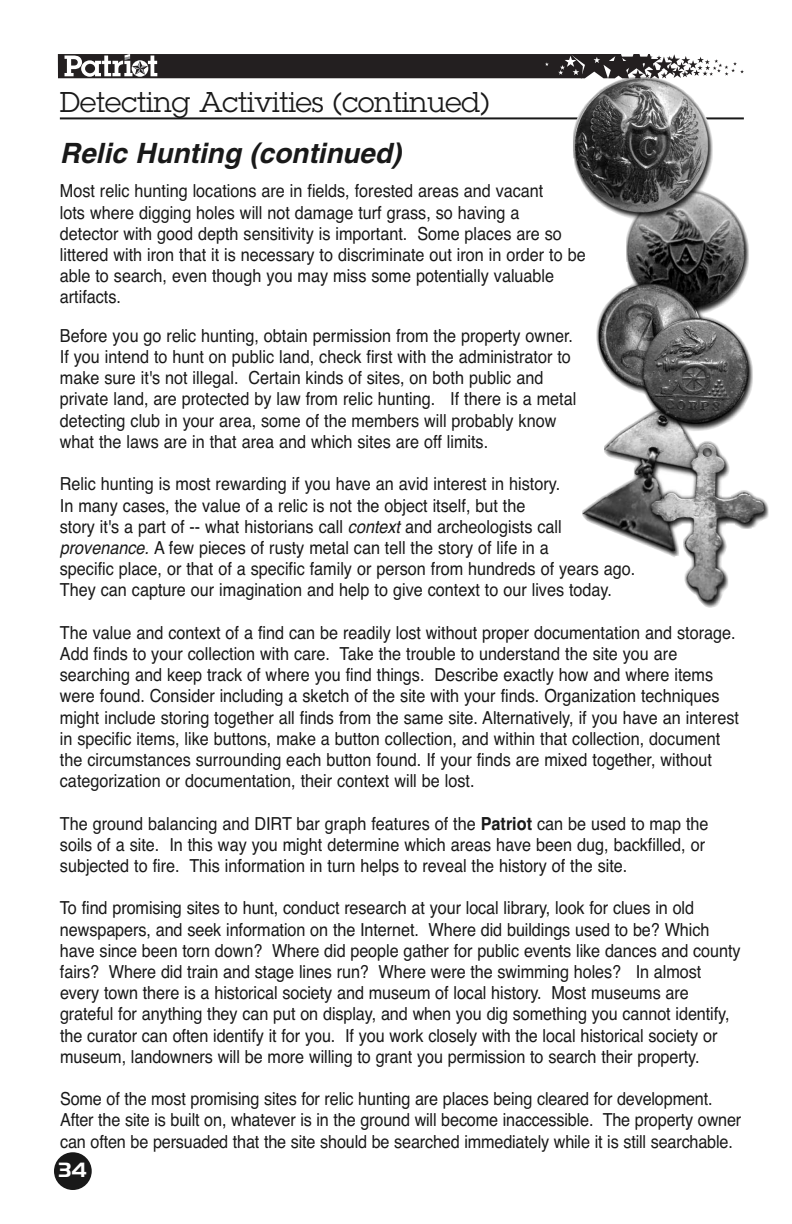
<style>
.page{position:relative;width:792px;height:1224px;background:#fff}
.page>*{position:absolute;margin:0;border:0;box-sizing:border-box;transform-origin:0 0}
.t1{font:28px "Lubalin Graph";color:#191919}
.t2{font:italic 700 28px "Helvetica";color:#191919}
.t3{font:20px "Handel Gothic BT";color:#fff}
.t4{font:18px/21.2px "Helvetica";color:#191919;scale:.9 1}
.s1{font-style:italic}
.s2{font-weight:700}
</style>
<div class="page">
<div style="left:54px;top:1152px;width:38px;height:38px;background:#191919;border-radius:50%"></div>
<hr style="left:60px;top:117px;width:684px;height:2px;background:#191919">
<img style="left:573px;top:78px;width:180px;height:479px">
<svg style="left:58px;top:54px;width:686px;height:24px;background:#4b4849"></svg>
<h1 class="t1" style="left:60px;top:86px;width:431px">Detecting Activities (continued)</h1>
<h1 class="t2" style="left:60px;top:143px;width:343px">Relic Hunting (continued)</h1>
<p class="t4" style="left:60px;top:181px;width:586px">Most relic hunting locations are in fields, forested areas and vacant<br>lots where digging holes will not damage turf grass, so having a<br>detector with good depth sensitivity is important. Some places are so littered with iron that it is necessary to discriminate out iron in order to be able to search, even though you may miss some potentially valuable artifacts.</p>
<p class="t4" style="left:60px;top:325px;width:575px">Before you go relic hunting, obtain permission from the property owner.<br>If you intend to hunt on public land, check first with the administrator to make sure it's not illegal. Certain kinds of sites, on both public and private land, are protected by law from relic hunting. If there is a metal detecting club in your area, some of the members will probably know what the laws are in that area and which sites are off limits.</p>
<p class="t4" style="left:60px;top:473px;width:641px">Relic hunting is most rewarding if you have an avid interest in history.<br>In many cases, the value of a relic is not the object itself, but the<br>story it's a part of -- what historians call <span class="s1">context</span> and archeologists call <span class="s1">provenance.</span> A few pieces of rusty metal can tell the story of life in a<br>specific place, or that of a specific family or person from hundreds of years ago.<br>They can capture our imagination and help to give context to our lives today.</p>
<p class="t4" style="left:60px;top:622px;width:756px">The value and context of a find can be readily lost without proper documentation and storage.<br>Add finds to your collection with care. Take the trouble to understand the site you are searching and keep track of where you find things. Describe exactly how and where items were found. Consider including a sketch of the site with your finds. Organization techniques might include storing together all finds from the same site. Alternatively, if you have an interest in specific items, like buttons, make a button collection, and within that collection, document the circumstances surrounding each button found. If your finds are mixed together, without categorization or documentation, their context will be lost.</p>
<p class="t4" style="left:60px;top:813px;width:722px">The ground balancing and DIRT bar graph features of the <span class="s2">Patriot</span> can be used to map the soils of a site. In this way you might determine which areas have been dug, backfilled, or subjected to fire. This information in turn helps to reveal the history of the site.</p>
<p class="t4" style="left:60px;top:898px;width:758px">To find promising sites to hunt, conduct research at your local library, look for clues in old newspapers, and seek information on the Internet. Where did buildings used to be? Which have since been torn down? Where did people gather for public events like dances and county fairs? Where did train and stage lines run? Where were the swimming holes? In almost every town there is a historical society and museum of local history. Most museums are grateful for anything they can put on display, and when you dig something you cannot identify, the curator can often identify it for you. If you work closely with the local historical society or museum, landowners will be more willing to grant you permission to search their property.</p>
<p class="t4" style="left:60px;top:1088px;width:758px">Some of the most promising sites for relic hunting are places being cleared for development.<br>After the site is built on, whatever is in the ground will become inaccessible. The property owner can often be persuaded that the site should be searched immediately while it is still searchable.</p>
<p class="t3" style="left:59px;top:1163px;width:30px">34</p>
</div>
